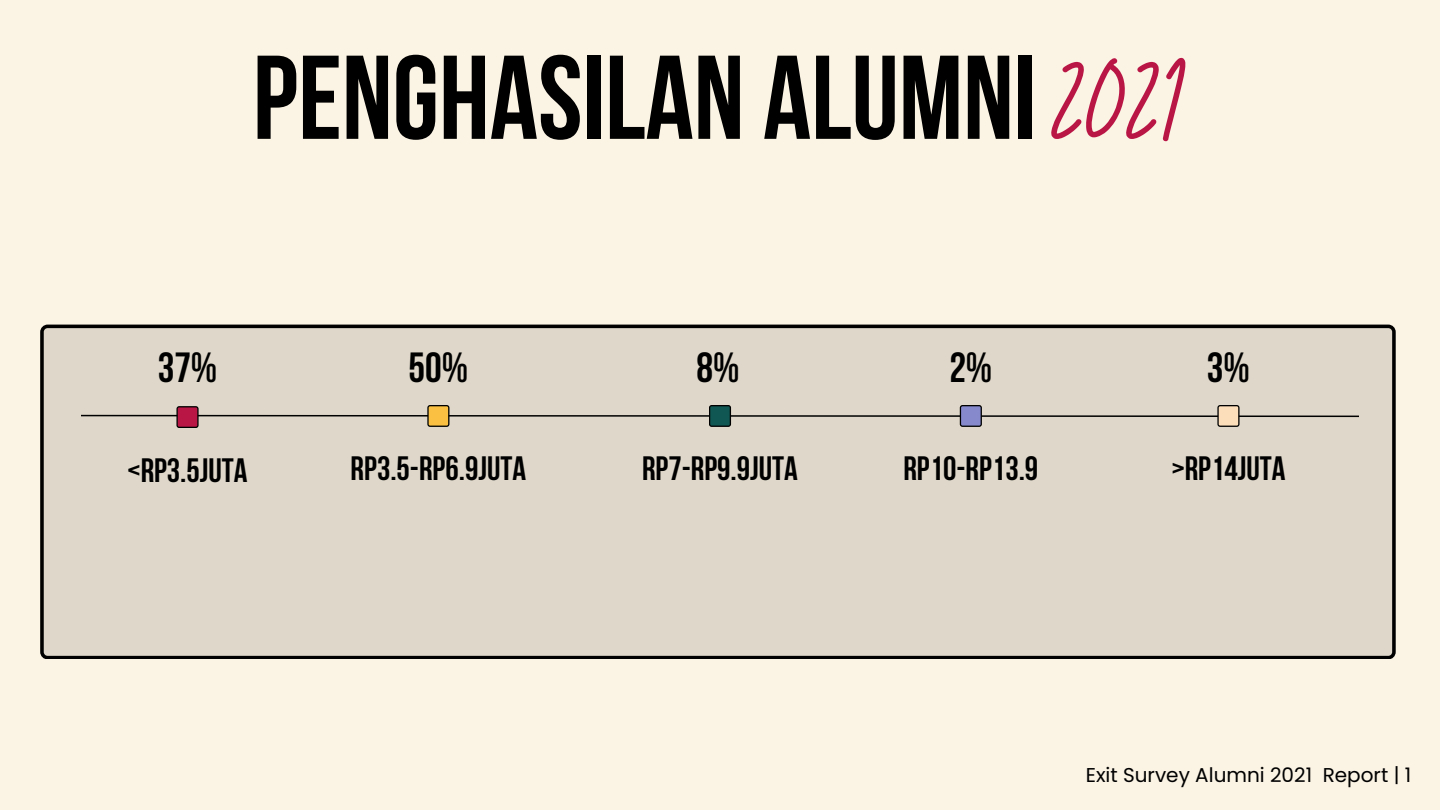
<style>
.page{position:relative;width:1440px;height:810px;background:#fbf3e4}
.page>*{position:absolute;margin:0;border:0;box-sizing:border-box;transform-origin:0 0}
.t1{font:134px "Brittany Signature";color:#b91646}
.t2{font:700 118.8px "Bebas Neue";color:#000}
.t3{font:700 42px "Bebas Neue";color:#000}
.t4{font:700 33.7px "Bebas Neue";color:#000}
.t5{font:20px "Poppins";color:#000}
</style>
<div class="page">
<div style="left:40px;top:325px;width:1355px;height:334px;background:#dfd8ca"></div>
<svg style="left:79px;top:405px;width:1282px;height:23px;background:#cac2b5"></svg>
<h1 class="t2" style="left:253px;top:50px;width:785px">PENGHASILAN ALUMNI</h1>
<h4 class="t1" style="left:1051px;top:6px;width:136px">2021</h4>
<h2 class="t3" style="left:158px;top:351px;width:61px">37%</h2>
<h3 class="t3" style="left:949px;top:351px;width:44px">2%</h3>
<h4 class="t3" style="left:409px;top:351px;width:61px">50%</h4>
<h4 class="t3" style="left:696px;top:351px;width:44px">8%</h4>
<p class="t3" style="left:1207px;top:351px;width:44px">3%</p>
<h3 class="t4" style="left:127px;top:457px;width:122px">&lt;Rp3.5JUTA</h3>
<h3 class="t4" style="left:642px;top:454px;width:157px">RP7-RP9.9JUTA</h3>
<h3 class="t4" style="left:903px;top:454px;width:136px">RP10-RP13.9</h3>
<h5 class="t4" style="left:351px;top:454px;width:177px">RP3.5-RP6.9JUTA</h5>
<h4 class="t4" style="left:1171px;top:454px;width:116px">&gt;RP14JUTA</h4>
<h3 class="t5" style="left:1086px;top:761px;width:327px">Exit Survey Alumni 2021 Report | 1</h3>
</div>
